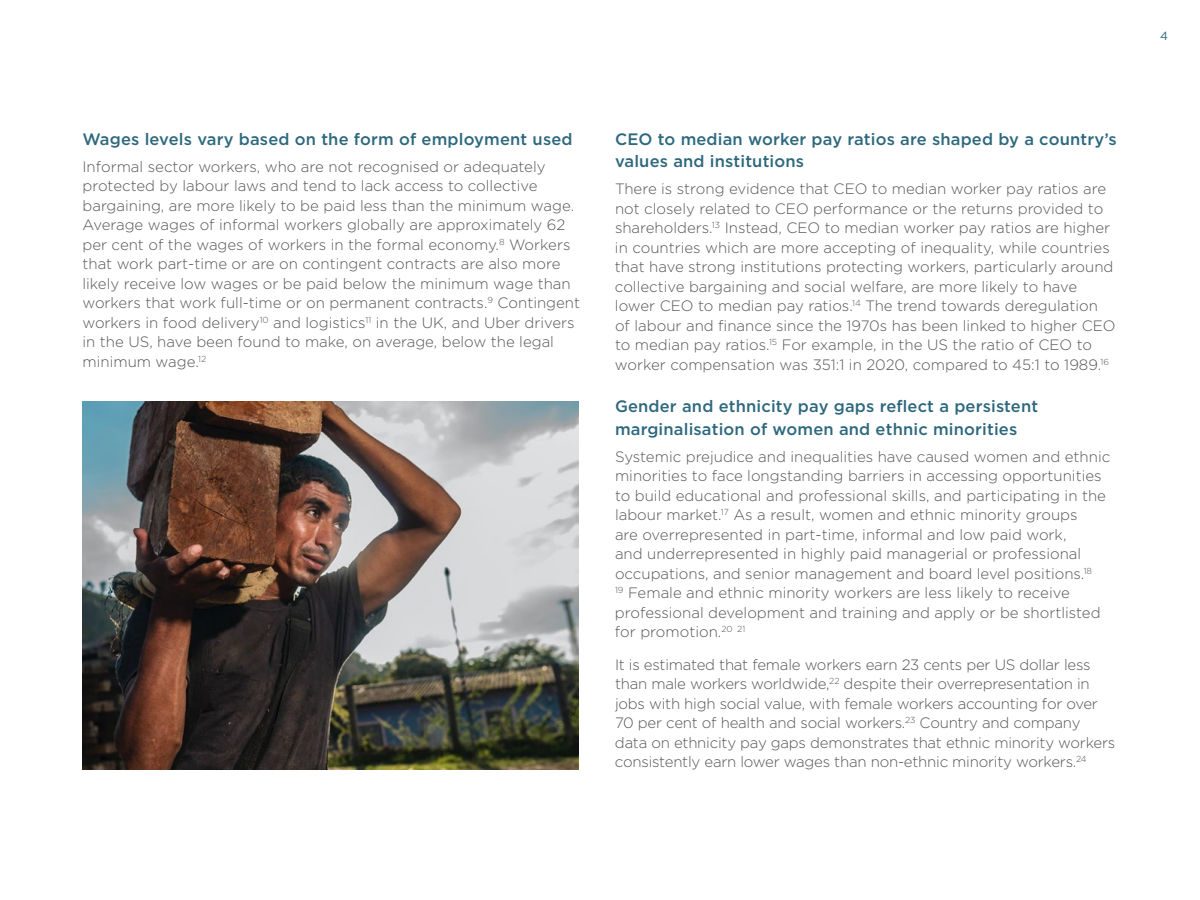
<style>
.page{position:relative;width:1200px;height:900px;background:#fff}
.page>*{position:absolute;margin:0;border:0;box-sizing:border-box;transform-origin:0 0}
.t1{font:500 16.5px/22.5px "Gotham";letter-spacing:.01em;color:#2d687d}
.t2{font:300 15px/19.5px "Gotham";color:#565656}
.t3{font:11.85px "Gotham";color:#2d687d}
</style>
<div class="page">
<img style="left:82px;top:401px;width:497px;height:369px">
<p class="t1" style="left:82px;top:127px;width:492px">Wages levels vary based on the form of employment used</p>
<p class="t2" style="left:82px;top:156px;width:499px">Informal sector workers, who are not recognised or adequately protected by labour laws and tend to lack access to collective bargaining, are more likely to be paid less than the minimum wage.<br>Average wages of informal workers globally are approximately 62 per cent of the wages of workers in the formal economy.<sup>8</sup> Workers that work part-time or are on contingent contracts are also more likely receive low wages or be paid below the minimum wage than workers that work full-time or on permanent contracts.<sup>9</sup> Contingent workers in food delivery<sup>10</sup> and logistics<sup>11</sup> in the UK, and Uber drivers in the US, have been found to make, on average, below the legal minimum wage.<sup>12</sup></p>
<p class="t1" style="left:615px;top:127px;width:503px">CEO to median worker pay ratios are shaped by a country’s values and institutions</p>
<p class="t2" style="left:615px;top:179px;width:502px">There is strong evidence that CEO to median worker pay ratios are not closely related to CEO performance or the returns provided to shareholders.<sup>13</sup> Instead, CEO to median worker pay ratios are higher in countries which are more accepting of inequality, while countries that have strong institutions protecting workers, particularly around collective bargaining and social welfare, are more likely to have lower CEO to median pay ratios.<sup>14</sup> The trend towards deregulation of labour and finance since the 1970s has been linked to higher CEO to median pay ratios.<sup>15</sup> For example, in the US the ratio of CEO to worker compensation was 351:1 in 2020, compared to 45:1 to 1989.<sup>16</sup></p>
<p class="t1" style="left:615px;top:395px;width:425px">Gender and ethnicity pay gaps reflect a persistent marginalisation of women and ethnic minorities</p>
<p class="t2" style="left:615px;top:446px;width:497px">Systemic prejudice and inequalities have caused women and ethnic minorities to face longstanding barriers in accessing opportunities to build educational and professional skills, and participating in the labour market.<sup>17</sup> As a result, women and ethnic minority groups<br>are overrepresented in part-time, informal and low paid work,<br>and underrepresented in highly paid managerial or professional occupations, and senior management and board level positions.<sup>18<br>19</sup> Female and ethnic minority workers are less likely to receive professional development and training and apply or be shortlisted for promotion.<sup>20</sup> <sup>21</sup></p>
<p class="t2" style="left:615px;top:654px;width:502px">It is estimated that female workers earn 23 cents per US dollar less than male workers worldwide,<sup>22</sup> despite their overrepresentation in jobs with high social value, with female workers accounting for over 70 per cent of health and social workers.<sup>23</sup> Country and company data on ethnicity pay gaps demonstrates that ethnic minority workers consistently earn lower wages than non-ethnic minority workers.<sup>24</sup></p>
<p class="t3" style="left:1160px;top:28px;width:9px">4</p>
</div>
